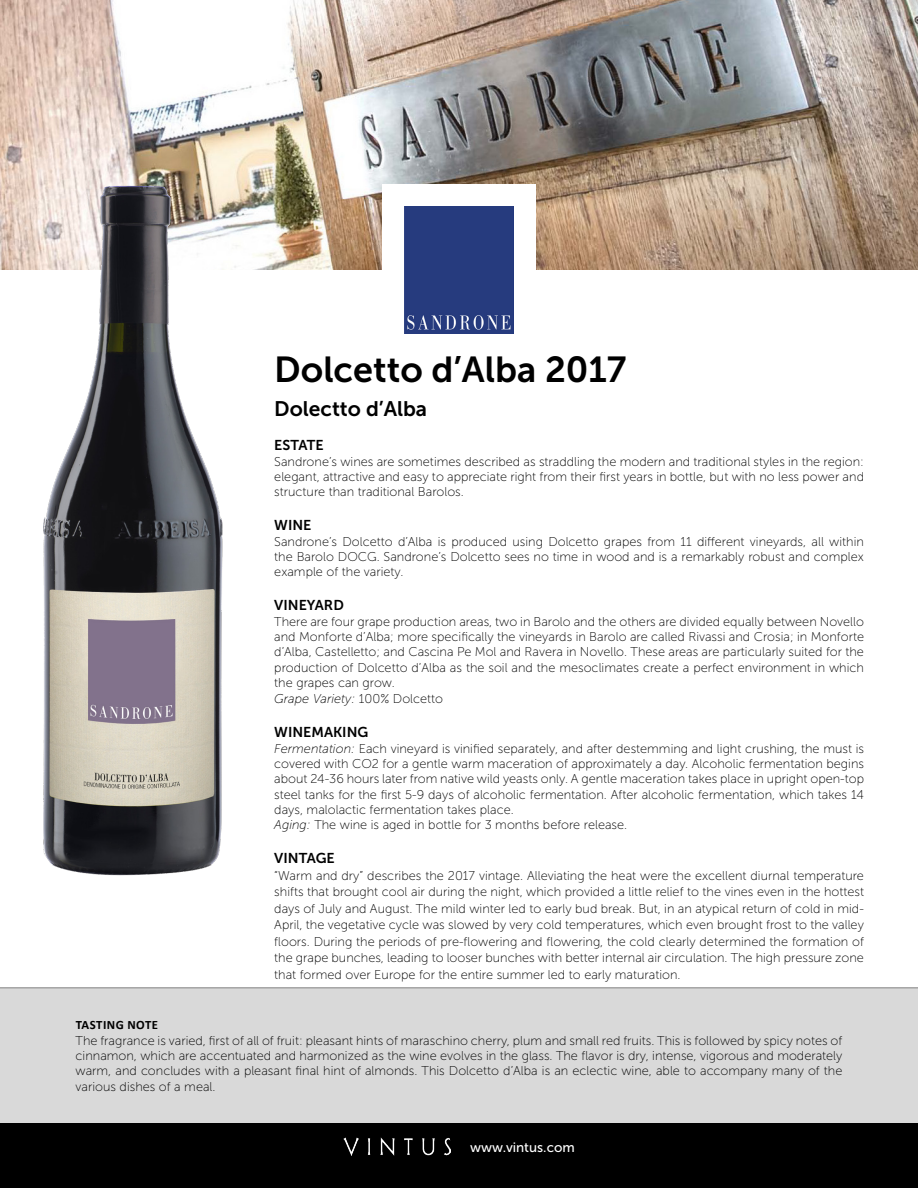
<style>
.page{position:relative;width:918px;height:1188px;background:#fff}
.page>*{position:absolute;margin:0;border:0;box-sizing:border-box;transform-origin:0 0}
.t1{font:36px "Museo Sans 700";color:#000}
.t2{font:21px "Museo Sans 700";color:#000}
.t3{font:14.25px "Museo Sans 700";color:#000}
.t4{font:13.5px "Museo Sans 500";color:#fff}
.t5{font:12.75px/15.3px "Museo Sans 100";color:#000;text-align:justify}
.t6{font:700 12.75px "Calibri";letter-spacing:.04em;color:#000}
.s1{font-style:italic}
</style>
<div class="page">
<img style="left:0;top:0;width:918px;height:270px">
<div style="left:382px;top:185px;width:154px;height:170px;background:#fff"></div>
<div style="left:404px;top:206px;width:110px;height:128px;background:#263b7e"></div>
<div style="left:0;top:1123px;width:918px;height:65px;background:#000"></div>
<img style="left:343px;top:1138px;width:108px;height:18px">
<div style="left:0;top:988px;width:918px;height:135px;background:#d9d9d9"></div>
<hr style="left:0;top:987px;width:918px;height:1px;background:#7e7e7e">
<img style="left:34px;top:179px;width:195px;height:697px">
<h1 class="t1" style="left:274px;top:349px;width:354px">Dolcetto d’Alba 2017</h1>
<h2 class="t2" style="left:274px;top:397px;width:154px">Dolectto d’Alba</h2>
<p class="t3" style="left:274px;top:437px;width:51px">ESTATE</p>
<p class="t5" style="left:274px;top:454px;width:591px">Sandrone’s wines are sometimes described as straddling the modern and traditional styles in the region: elegant, attractive and easy to appreciate right from their first years in bottle, but with no less power and structure than traditional Barolos.</p>
<p class="t3" style="left:274px;top:517px;width:39px">WINE</p>
<p class="t5" style="left:274px;top:534px;width:591px">Sandrone’s Dolcetto d’Alba is produced using Dolcetto grapes from 11 different vineyards, all within the Barolo DOCG. Sandrone’s Dolcetto sees no time in wood and is a remarkably robust and complex example of the variety.</p>
<p class="t3" style="left:274px;top:598px;width:71px">VINEYARD</p>
<p class="t5" style="left:274px;top:614px;width:591px;text-align:left">There are four grape production areas, two in Barolo and the others are divided equally between Novello and Monforte d’Alba; more specifically the vineyards in Barolo are called Rivassi and Crosia; in Monforte d’Alba, Castelletto; and Cascina Pe Mol and Ravera in Novello. These areas are particularly suited for the production of Dolcetto d’Alba as the soil and the mesoclimates create a perfect environment in which the grapes can grow.<br><span class="s1">Grape Variety:</span> 100% Dolcetto</p>
<p class="t3" style="left:274px;top:724px;width:96px">WINEMAKING</p>
<p class="t5" style="left:274px;top:741px;width:591px;text-align:left"><span class="s1">Fermentation:</span> Each vineyard is vinified separately, and after destemming and light crushing, the must is covered with CO2 for a gentle warm maceration of approximately a day. Alcoholic fermentation begins about 24-36 hours later from native wild yeasts only. A gentle maceration takes place in upright open-top steel tanks for the first 5-9 days of alcoholic fermentation. After alcoholic fermentation, which takes 14 days, malolactic fermentation takes place.<br><span class="s1">Aging:</span> The wine is aged in bottle for 3 months before release.</p>
<p class="t3" style="left:274px;top:850px;width:62px">VINTAGE</p>
<p class="t5" style="left:274px;top:867px;width:591px;line-height:16.5px">“Warm and dry” describes the 2017 vintage. Alleviating the heat were the excellent diurnal temperature shifts that brought cool air during the night, which provided a little relief to the vines even in the hottest days of July and August. The mild winter led to early bud break. But, in an atypical return of cold in mid-April, the vegetative cycle was slowed by very cold temperatures, which even brought frost to the valley floors. During the periods of pre-flowering and flowering, the cold clearly determined the formation of the grape bunches, leading to looser bunches with better internal air circulation. The high pressure zone that formed over Europe for the entire summer led to early maturation.</p>
<p class="t6" style="left:76px;top:1016px;width:84px">TASTING NOTE</p>
<p class="t5" style="left:76px;top:1033px;width:768px">The fragrance is varied, first of all of fruit: pleasant hints of maraschino cherry, plum and small red fruits. This is followed by spicy notes of cinnamon, which are accentuated and harmonized as the wine evolves in the glass. The flavor is dry, intense, vigorous and moderately warm, and concludes with a pleasant final hint of almonds. This Dolcetto d’Alba is an eclectic wine, able to accompany many of the various dishes of a meal.</p>
<p class="t4" style="left:470px;top:1140px;width:106px">www.vintus.com</p>
</div>
